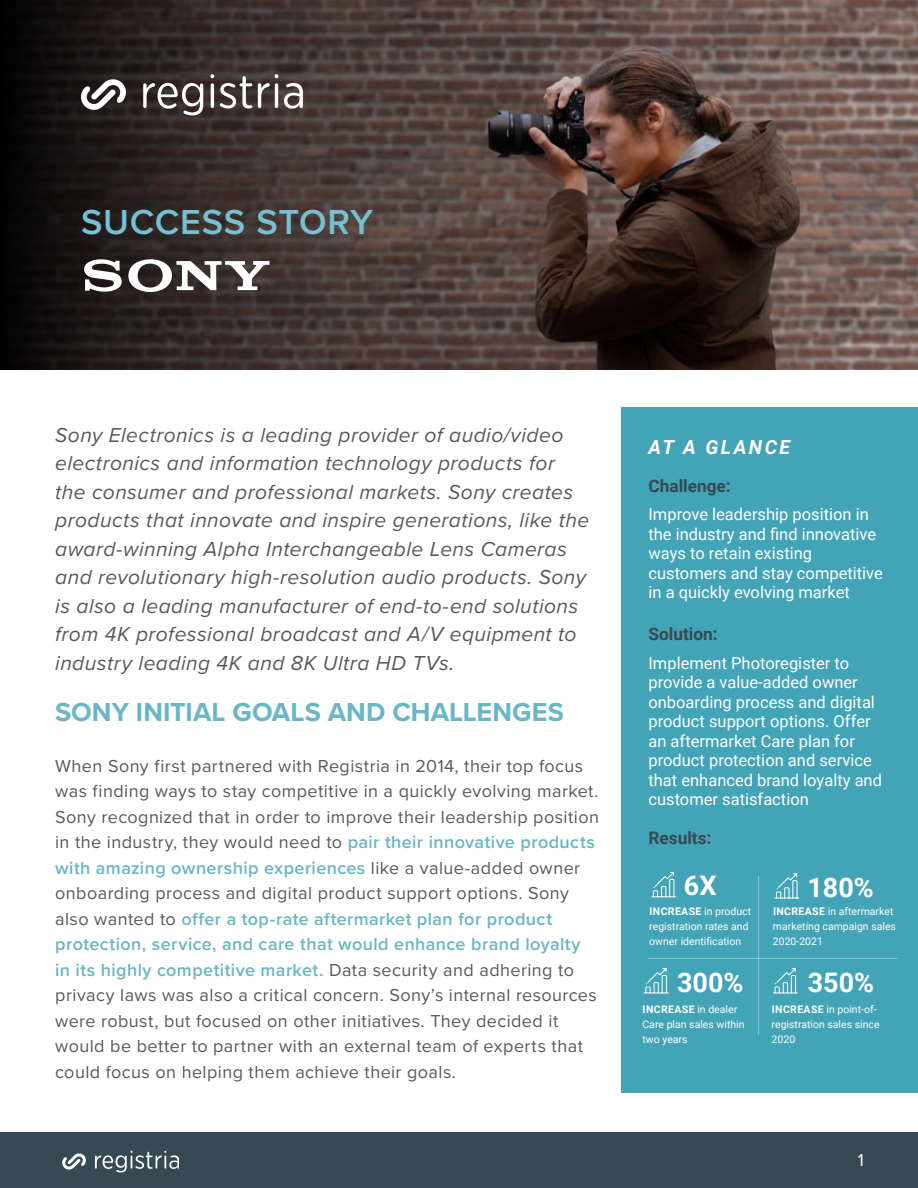
<style>
.page{position:relative;width:918px;height:1188px;background:#fff}
.page>*{position:absolute;margin:0;border:0;box-sizing:border-box;transform-origin:0 0}
.t1{font:600 36px "Proxima Nova";letter-spacing:.02em;color:#76c0d4}
.t2{font:700 27px "Proxima Nova";color:#69b6c5}
.t3{font:700 27px "Roboto";color:#fff}
.t4{font:italic 21px/28.5px "Proxima Nova";letter-spacing:.02em;color:#58595b}
.t5{font:italic 700 19.5px "Roboto";letter-spacing:.12em;color:#fff}
.t6{font:18px/25.5px "Proxima Nova";letter-spacing:.025em;color:#58595b}
.t7{font:18px "Proxima Nova";color:#fff}
.t8{font:700 17.25px "Roboto";color:#364952}
.t9{font:16.5px/19.5px "Roboto";color:#fff}
.t10{font:10.5px/15px "Roboto";color:#fff}
.s1{font-weight:600;color:#69b6c5}
.s2{font-weight:700}
</style>
<div class="page">
<svg style="left:0;top:0;width:918px;height:370px;background:#473935"></svg>
<svg style="left:83px;top:259px;width:187px;height:33px"></svg>
<svg style="left:81px;top:78px;width:46px;height:33px"></svg>
<svg style="left:220px;top:76px;width:32px;height:33px"></svg>
<svg style="left:284px;top:83px;width:19px;height:26px"></svg>
<svg style="left:143px;top:83px;width:60px;height:32px"></svg>
<svg style="left:258px;top:74px;width:20px;height:34px"></svg>
<hr style="left:211px;top:83px;width:3px;height:25px;background:#fff;border-radius:2px">
<svg style="left:210px;top:74px;width:4px;height:4px"></svg>
<div style="left:0;top:1133px;width:918px;height:55px;background:#364a54"></div>
<div style="left:621px;top:407px;width:297px;height:686px;background:#43a4b7"></div>
<hr style="left:648px;top:958px;width:249px;height:1px;background:#fff">
<hr style="left:758px;top:876px;width:1px;height:159px;background:#fff">
<svg style="left:651px;top:872px;width:25px;height:26px"></svg>
<svg style="left:643px;top:968px;width:26px;height:26px"></svg>
<svg style="left:773px;top:968px;width:25px;height:26px"></svg>
<svg style="left:774px;top:873px;width:26px;height:26px"></svg>
<svg style="left:62px;top:1153px;width:24px;height:17px"></svg>
<svg style="left:95px;top:1151px;width:83px;height:21px"></svg>
<h1 class="t1" style="left:81px;top:195px;width:294px">SUCCESS STORY</h1>
<p class="t4" style="left:55px;top:420px;width:536px">Sony Electronics is a leading provider of audio/video electronics and information technology products for the consumer and professional markets. Sony creates products that innovate and inspire generations, like the award-winning Alpha Interchangeable Lens Cameras and revolutionary high-resolution audio products. Sony is also a leading manufacturer of end-to-end solutions from 4K professional broadcast and A/V equipment to industry leading 4K and 8K Ultra HD TVs.</p>
<h2 class="t2" style="left:55px;top:692px;width:510px">SONY INITIAL GOALS AND CHALLENGES</h2>
<p class="t6" style="left:55px;top:752px;width:545px">When Sony first partnered with Registria in 2014, their top focus was finding ways to stay competitive in a quickly evolving market.<br>Sony recognized that in order to improve their leadership position in the industry, they would need to <span class="s1">pair their innovative products with amazing ownership experiences</span> like a value-added owner onboarding process and digital product support options. Sony also wanted to <span class="s1">offer a top-rate aftermarket plan for product protection, service, and care that would enhance brand loyalty in its highly competitive market.</span> Data security and adhering to privacy laws was also a critical concern. Sony’s internal resources were robust, but focused on other initiatives. They decided it would be better to partner with an external team of experts that could focus on helping them achieve their goals.</p>
<p class="t5" style="left:648px;top:434px;width:143px">AT A GLANCE</p>
<p class="t8" style="left:648px;top:473px;width:84px">Challenge:</p>
<p class="t9" style="left:648px;top:504px;width:236px">Improve leadership position in the industry and find innovative ways to retain existing customers and stay competitive in a quickly evolving market</p>
<p class="t8" style="left:648px;top:622px;width:71px">Solution:</p>
<p class="t9" style="left:648px;top:652px;width:235px">Implement Photoregister to provide a value-added owner onboarding process and digital product support options. Offer an aftermarket Care plan for product protection and service that enhanced brand loyalty and customer satisfaction</p>
<p class="t8" style="left:648px;top:826px;width:64px">Results:</p>
<h2 class="t3" style="left:684px;top:867px;width:34px">6X</h2>
<h2 class="t3" style="left:807px;top:868px;width:68px">180%</h2>
<p class="t10" style="left:649px;top:903px;width:103px"><span class="s2">INCREASE</span> in product registration rates and owner identification</p>
<p class="t10" style="left:773px;top:903px;width:125px"><span class="s2">INCREASE</span> in aftermarket marketing campaign sales<br>2020-2021</p>
<h2 class="t3" style="left:677px;top:963px;width:68px">300%</h2>
<h2 class="t3" style="left:808px;top:963px;width:68px">350%</h2>
<p class="t10" style="left:642px;top:1001px;width:104px"><span class="s2">INCREASE</span> in dealer<br>Care plan sales within two years</p>
<p class="t10" style="left:772px;top:1001px;width:109px"><span class="s2">INCREASE</span> in point-of&shy;registration sales since<br>2020</p>
<p class="t7" style="left:858px;top:1146px;width:8px">1</p>
</div>
